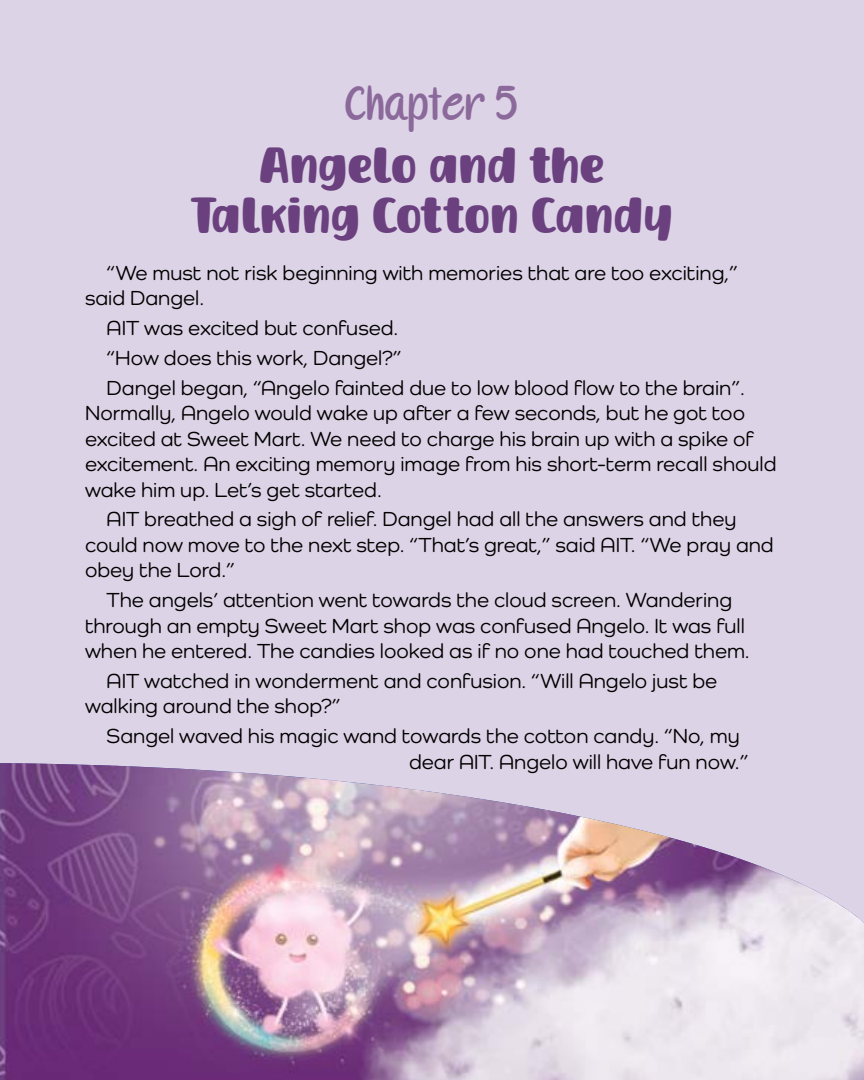
<style>
.page{position:relative;width:864px;height:1080px;background:#ddd3e6}
.page>*{position:absolute;margin:0;border:0;box-sizing:border-box;transform-origin:0 0}
.t1{font:49.5px/49.5px "Chicken Wings";color:#6b407f;text-align:center}
.t2{font:40.5px "Soger Kids";color:#8b699b}
.t3{font:500 21px/25.5px "Como";color:#000}
</style>
<div class="page">
<img style="left:0;top:763px;width:864px;height:317px">
<h2 class="t2" style="left:345px;top:75px;width:175px">Chapter 5</h2>
<h1 class="t1" style="left:191px;top:142px;width:483px">Angelo and the<br>Talking Cotton Candy</h1>
<p class="t3" style="left:85px;top:260px;width:654px;text-indent:22px">“We must not risk beginning with memories that are too exciting,” said Dangel.</p>
<p class="t3" style="left:107px;top:313px;width:640px;line-height:29.7px">AIT was excited but confused.<br>“How does this work, Dangel?”<br>Dangel began, “Angelo fainted due to low blood flow to the brain”.</p>
<p class="t3" style="left:85px;top:400px;width:693px">Normally, Angelo would wake up after a few seconds, but he got too excited at Sweet Mart. We need to charge his brain up with a spike of excitement. An exciting memory image from his short-term recall should wake him up. Let’s get started.</p>
<p class="t3" style="left:85px;top:506px;width:690px;text-indent:22px">AIT breathed a sigh of relief. Dangel had all the answers and they could now move to the next step. “That’s great,” said AIT. “We pray and obey the Lord.”</p>
<p class="t3" style="left:85px;top:587px;width:666px;text-align:center">The angels’ attention went towards the cloud screen. Wandering through an empty Sweet Mart shop was confused Angelo. It was full when he entered. The candies looked as if no one had touched them.</p>
<p class="t3" style="left:85px;top:668px;width:634px;text-indent:22px">AIT watched in wonderment and confusion. “Will Angelo just be walking around the shop?”</p>
<p class="t3" style="left:409px;top:723px;width:341px;text-indent:-302px">Sangel waved his magic wand towards the cotton candy. “No, my dear AIT. Angelo will have fun now.”</p>
</div>
